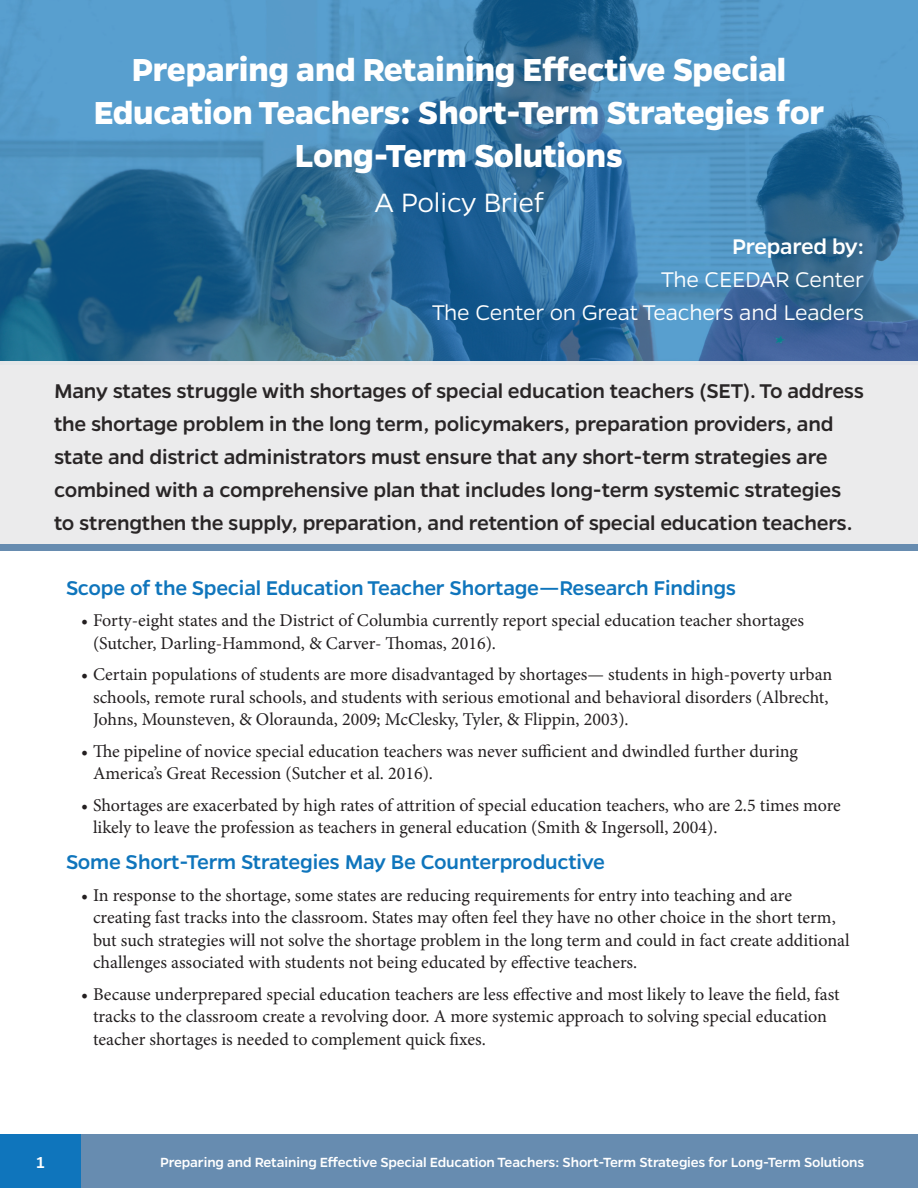
<style>
.page{position:relative;width:918px;height:1188px;background:#fff}
.page>*{position:absolute;margin:0;border:0;box-sizing:border-box;transform-origin:0 0}
.H1_Header{font:700 36px/43.2px "Gentona";letter-spacing:-.01em;color:#fff;text-align:center}
.H2_Header{font:300 30px "Gentona";letter-spacing:-.005em;color:#fff}
.H2_Header-2{font:300 24px/33px "Gentona";letter-spacing:-.01em;color:#fff;text-align:right}
.t1{font:500 22.5px/33px "Gentona";letter-spacing:-.01em;color:#231f20}
.H2_Header-3{font:500 22.5px "Gentona";letter-spacing:-.01em;color:#0f75bc}
.t2{font:18px/22.5px "Minion Pro";color:#231f20}
.t3{font:500 18px "Gentona";color:#fff}
.t4{font:500 15px "Gentona";letter-spacing:-.01em;color:#fff}
.s1{font-weight:500}
</style>
<div class="page">
<div style="left:81px;top:1134px;width:837px;height:54px;background:#678cb0"></div>
<div style="left:0;top:1134px;width:81px;height:54px;background:#0f75bc"></div>
<svg style="left:0;top:0;width:918px;height:362px;background:#3d7dab"></svg>
<div style="left:0;top:362px;width:918px;height:185px;background:#ebebec"></div>
<div style="left:0;top:544px;width:918px;height:6px;background:#678cb0"></div>
<p class="H1_Header" style="left:94px;top:48px;width:732px">Preparing and Retaining Effective Special<br>Education Teachers: Short-Term Strategies for<br>Long-Term Solutions</p>
<p class="H2_Header" style="left:374px;top:186px;width:171px">A Policy Brief</p>
<p class="H2_Header-2" style="left:432px;top:230px;width:433px"><span class="s1">Prepared by:<br></span>The CEEDAR Center<br>The Center on Great Teachers and Leaders</p>
<p class="t1" style="left:54px;top:374px;width:811px">Many states struggle with shortages of special education teachers (SET). To address the shortage problem in the long term, policymakers, preparation providers, and state and district administrators must ensure that any short-term strategies are combined with a comprehensive plan that includes long-term systemic strategies to strengthen the supply, preparation, and retention of special education teachers.</p>
<p class="H2_Header-3" style="left:66px;top:575px;width:672px">Scope of the Special Education Teacher Shortage—Research Findings</p>
<p class="t2" style="left:93px;top:609px;width:712px;text-indent:-12px">• Forty-eight states and the District of Columbia currently report special education teacher shortages (Sutcher, Darling-Hammond, &amp; Carver- Thomas, 2016).</p>
<p class="t2" style="left:93px;top:663px;width:741px;text-indent:-12px">• Certain populations of students are more disadvantaged by shortages— students in high-poverty urban schools, remote rural schools, and students with serious emotional and behavioral disorders (Albrecht,<br>Johns, Mounsteven, &amp; Oloraunda, 2009; McClesky, Tyler, &amp; Flippin, 2003).</p>
<p class="t2" style="left:93px;top:740px;width:707px;text-indent:-12px">• The pipeline of novice special education teachers was never sufficient and dwindled further during<br>America’s Great Recession (Sutcher et al. 2016).</p>
<p class="t2" style="left:93px;top:794px;width:749px;text-indent:-12px">• Shortages are exacerbated by high rates of attrition of special education teachers, who are 2.5 times more likely to leave the profession as teachers in general education (Smith &amp; Ingersoll, 2004).</p>
<p class="H2_Header-3" style="left:66px;top:849px;width:541px">Some Short-Term Strategies May Be Counterproductive</p>
<p class="t2" style="left:93px;top:884px;width:758px;text-indent:-12px">• In response to the shortage, some states are reducing requirements for entry into teaching and are creating fast tracks into the classroom. States may often feel they have no other choice in the short term, but such strategies will not solve the shortage problem in the long term and could in fact create additional challenges associated with students not being educated by effective teachers.</p>
<p class="t2" style="left:93px;top:983px;width:748px;text-indent:-12px">• Because underprepared special education teachers are less effective and most likely to leave the field, fast tracks to the classroom create a revolving door. A more systemic approach to solving special education teacher shortages is needed to complement quick fixes.</p>
<p class="t3" style="left:36px;top:1152px;width:10px">1</p>
<p class="t4" style="left:160px;top:1153px;width:706px">Preparing and Retaining Effective Special Education Teachers: Short-Term Strategies for Long-Term Solutions</p>
</div>
